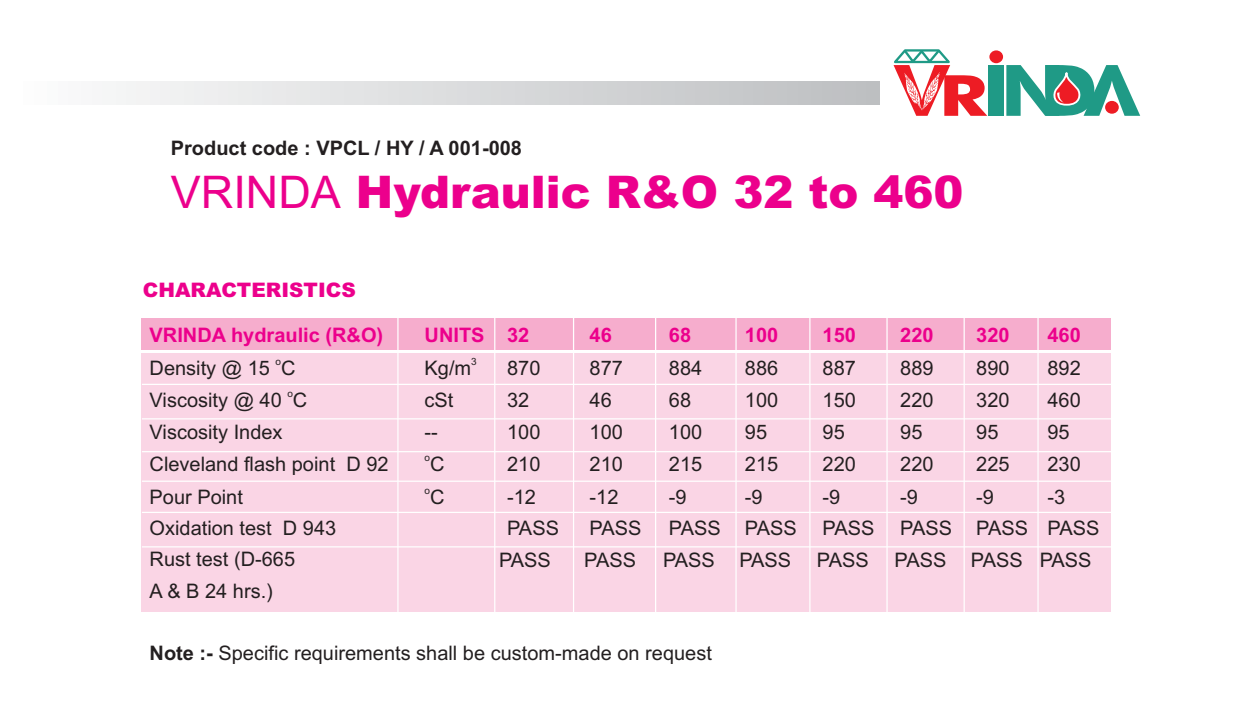
<style>
.page{position:relative;width:1260px;height:720px;background:#fff}
.page>*{position:absolute;margin:0;border:0;box-sizing:border-box;transform-origin:0 0}
.t1{font:900 45px "Arial";color:#ec008c}
.t2{font:20px/31.2px "Arial";color:#231f20}
.t3{font:700 20px "Arial";color:#ec008c}
.t4{font:700 20px "Arial";color:#231f20}
.t5{font:900 20px "Arial";color:#ec008c}
.t6{font:10px "Arial";color:#231f20}
.s1{font-weight:400}
.s2{font-weight:700}
</style>
<div class="page">
<div style="left:141px;top:319px;width:969px;height:31px;background:#f6adcd"></div>
<div style="left:141px;top:353px;width:969px;height:259px;background:#fad5e5"></div>
<hr style="left:142px;top:384px;width:970px;height:1px;background:#fff">
<hr style="left:142px;top:418px;width:970px;height:1px;background:#fff">
<hr style="left:142px;top:451px;width:970px;height:1px;background:#fff">
<hr style="left:142px;top:481px;width:970px;height:1px;background:#fff">
<hr style="left:142px;top:512px;width:970px;height:1px;background:#fff">
<hr style="left:142px;top:546px;width:970px;height:1px;background:#fff">
<hr style="left:397px;top:315px;width:2px;height:301px;background:#fff">
<hr style="left:494px;top:315px;width:1px;height:301px;background:#fff">
<hr style="left:573px;top:315px;width:1px;height:301px;background:#fff">
<hr style="left:655px;top:315px;width:1px;height:301px;background:#fff">
<hr style="left:735px;top:315px;width:2px;height:301px;background:#fff">
<hr style="left:809px;top:315px;width:2px;height:301px;background:#fff">
<hr style="left:886px;top:315px;width:2px;height:301px;background:#fff">
<hr style="left:964px;top:315px;width:1px;height:301px;background:#fff">
<hr style="left:1037px;top:315px;width:2px;height:301px;background:#fff">
<div style="left:9px;top:81px;width:870px;height:23px;background:linear-gradient(to right,#fdfdfd,#bdbfc1)"></div>
<div style="left:989px;top:50px;width:14px;height:13px;background:#ed1c24;border-radius:50%"></div>
<svg style="left:893px;top:49px;width:94px;height:67px"></svg>
<svg style="left:1006px;top:65px;width:134px;height:51px"></svg>
<div style="left:989px;top:65px;width:15px;height:51px;background:#1f9a86"></div>
<p class="t4" style="left:171px;top:140px;width:353px">Product code : VPCL / HY / A 001-008</p>
<h1 class="t1" style="left:171px;top:176px;width:794px"><span class="s1">VRINDA</span> Hydraulic R&amp;O 32 to 460</h1>
<p class="t5" style="left:143px;top:283px;width:214px">CHARACTERISTICS</p>
<p class="t3" style="left:150px;top:328px;width:235px">VRINDA hydraulic (R&amp;O)</p>
<p class="t3" style="left:425px;top:328px;width:106px">UNITS 32</p>
<p class="t3" style="left:590px;top:328px;width:24px">46</p>
<p class="t3" style="left:669px;top:328px;width:24px">68</p>
<p class="t3" style="left:745px;top:328px;width:35px">100</p>
<p class="t3" style="left:823px;top:328px;width:35px">150</p>
<p class="t3" style="left:900px;top:328px;width:35px">220</p>
<p class="t3" style="left:976px;top:328px;width:35px">320</p>
<p class="t3" style="left:1048px;top:328px;width:35px">460</p>
<p class="t6" style="left:276px;top:358px;width:7px">o</p>
<p class="t6" style="left:471px;top:358px;width:7px">3</p>
<p class="t2" style="left:150px;top:354px;width:147px">Density @ 15 C</p>
<p class="t2" style="left:425px;top:354px;width:48px">Kg/m</p>
<p class="t2" style="left:507px;top:354px;width:35px">870</p>
<p class="t2" style="left:590px;top:354px;width:35px">877</p>
<p class="t2" style="left:669px;top:354px;width:35px">884</p>
<p class="t2" style="left:745px;top:354px;width:35px">886</p>
<p class="t2" style="left:823px;top:354px;width:35px">887</p>
<p class="t2" style="left:900px;top:354px;width:35px">889</p>
<p class="t2" style="left:976px;top:354px;width:35px">890</p>
<p class="t2" style="left:1048px;top:354px;width:35px">892</p>
<p class="t6" style="left:287px;top:390px;width:7px">o</p>
<p class="t2" style="left:150px;top:387px;width:159px">Viscosity @ 40 C</p>
<p class="t2" style="left:425px;top:387px;width:30px">cSt</p>
<p class="t2" style="left:507px;top:387px;width:24px">32</p>
<p class="t2" style="left:590px;top:387px;width:24px">46</p>
<p class="t2" style="left:669px;top:387px;width:24px">68</p>
<p class="t2" style="left:745px;top:387px;width:35px">100</p>
<p class="t2" style="left:823px;top:387px;width:35px">150</p>
<p class="t2" style="left:900px;top:387px;width:35px">220</p>
<p class="t2" style="left:976px;top:387px;width:35px">320</p>
<p class="t2" style="left:1048px;top:387px;width:35px">460</p>
<p class="t2" style="left:150px;top:418px;width:135px">Viscosity Index</p>
<p class="t2" style="left:425px;top:418px;width:15px">--</p>
<p class="t2" style="left:507px;top:418px;width:35px">100</p>
<p class="t2" style="left:590px;top:418px;width:35px">100</p>
<p class="t2" style="left:669px;top:418px;width:35px">100</p>
<p class="t2" style="left:745px;top:418px;width:24px">95</p>
<p class="t2" style="left:823px;top:418px;width:24px">95</p>
<p class="t2" style="left:900px;top:418px;width:24px">95</p>
<p class="t2" style="left:976px;top:418px;width:24px">95</p>
<p class="t2" style="left:1048px;top:418px;width:24px">95</p>
<p class="t6" style="left:425px;top:454px;width:7px">o</p>
<p class="t2" style="left:150px;top:450px;width:240px">Cleveland flash point D 92</p>
<p class="t2" style="left:430px;top:450px;width:16px">C</p>
<p class="t2" style="left:507px;top:450px;width:35px">210</p>
<p class="t2" style="left:590px;top:450px;width:35px">210</p>
<p class="t2" style="left:669px;top:450px;width:35px">215</p>
<p class="t2" style="left:745px;top:450px;width:35px">215</p>
<p class="t2" style="left:823px;top:450px;width:35px">220</p>
<p class="t2" style="left:900px;top:450px;width:35px">220</p>
<p class="t2" style="left:976px;top:450px;width:35px">225</p>
<p class="t2" style="left:1048px;top:450px;width:35px">230</p>
<p class="t6" style="left:425px;top:487px;width:7px">o</p>
<p class="t2" style="left:150px;top:483px;width:95px">Pour Point</p>
<p class="t2" style="left:430px;top:483px;width:16px">C</p>
<p class="t2" style="left:507px;top:483px;width:30px">-12</p>
<p class="t2" style="left:590px;top:483px;width:30px">-12</p>
<p class="t2" style="left:669px;top:483px;width:19px">-9</p>
<p class="t2" style="left:745px;top:483px;width:19px">-9</p>
<p class="t2" style="left:823px;top:483px;width:19px">-9</p>
<p class="t2" style="left:900px;top:483px;width:19px">-9</p>
<p class="t2" style="left:976px;top:483px;width:19px">-9</p>
<p class="t2" style="left:1048px;top:483px;width:19px">-3</p>
<p class="t2" style="left:150px;top:514px;width:188px">Oxidation test D 943</p>
<p class="t2" style="left:507px;top:514px;width:53px">PASS</p>
<p class="t2" style="left:590px;top:514px;width:53px">PASS</p>
<p class="t2" style="left:669px;top:514px;width:129px">PASS PASS</p>
<p class="t2" style="left:823px;top:514px;width:53px">PASS</p>
<p class="t2" style="left:900px;top:514px;width:201px">PASS PASS PASS</p>
<p class="t2" style="left:150px;top:546px;width:147px">Rust test (D-665<br>A &amp; B 24 hrs.)</p>
<p class="t2" style="left:499px;top:546px;width:53px">PASS</p>
<p class="t2" style="left:584px;top:546px;width:53px">PASS</p>
<p class="t2" style="left:663px;top:546px;width:130px">PASS PASS</p>
<p class="t2" style="left:817px;top:546px;width:53px">PASS</p>
<p class="t2" style="left:895px;top:546px;width:199px">PASS PASS PASS</p>
<p class="t2" style="left:150px;top:639px;width:564px"><span class="s2">Note :-</span> Specific requirements shall be custom-made on request</p>
</div>
